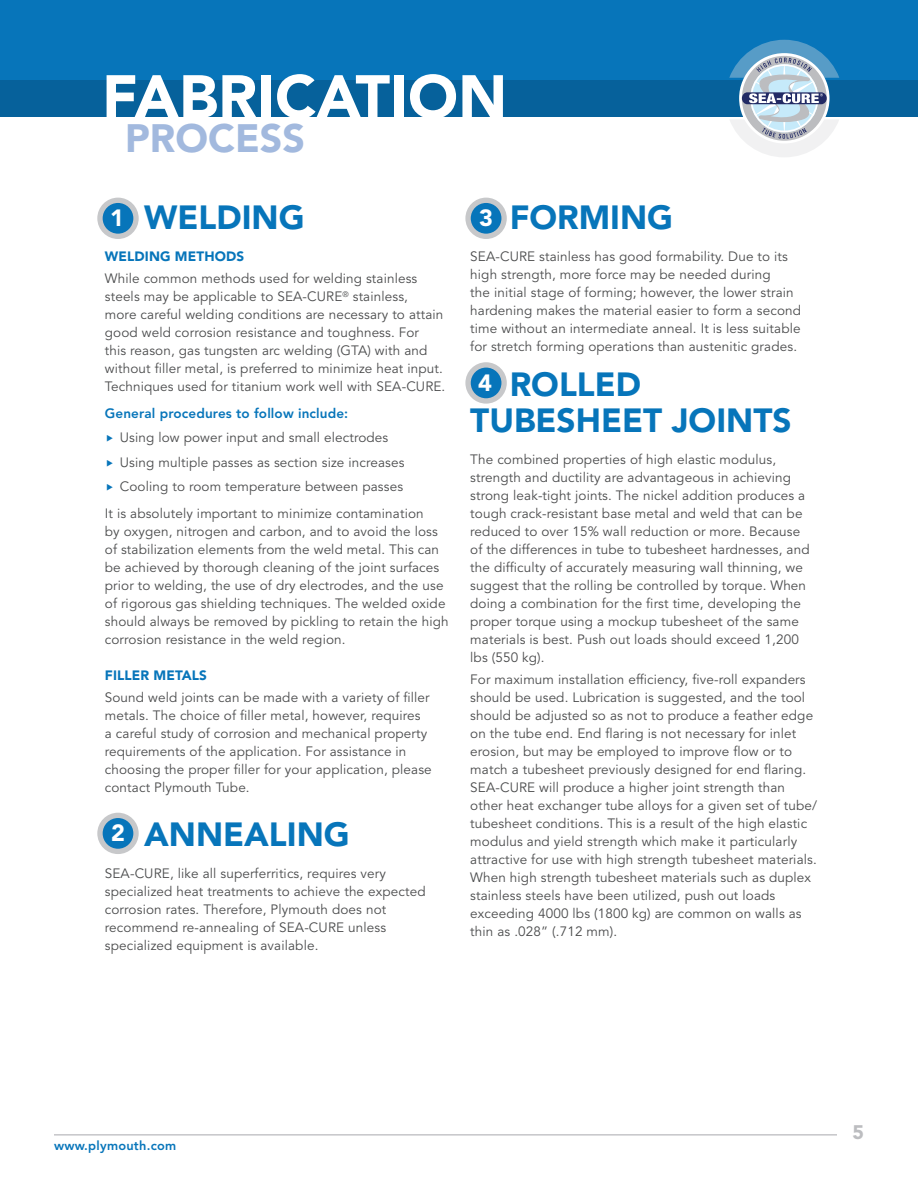
<style>
.page{position:relative;width:918px;height:1188px;background:#fff}
.page>*{position:absolute;margin:0;border:0;box-sizing:border-box;transform-origin:0 0}
.t1{font:900 60.3px "Avenir LT Std";color:#fff}
.t2{font:900 39.3px "Avenir LT Std";color:#a2b9de}
.t3{font:900 33.3px/36px "Avenir LT Std";color:#0775ba}
.t4{font:900 23.4px "Avenir LT Std";color:#fff}
.t5{font:900 19.5px "Avenir LT Std";color:#bcbdc0}
.t6{font:13.5px/18px "Avenir LT Std";letter-spacing:.01em;color:#4b4c4d}
.t7{font:800 13.5px "Avenir LT Std";color:#0775ba}
.t8{font:900 13.5px "Avenir LT Std";letter-spacing:.01em;color:#0775ba}
.t9{font:800 12.75px "Avenir LT Std";letter-spacing:.02em;color:#0775ba}
</style>
<div class="page">
<hr style="left:54px;top:1135px;width:783px;height:1px;background:#a8a9ad">
<div style="left:0;top:0;width:918px;height:117px;background:#0775ba"></div>
<div style="left:0;top:80px;width:918px;height:37px;background:#06619b"></div>
<svg style="left:729px;top:40px;width:110px;height:117px"></svg>
<div style="left:97px;top:198px;width:42px;height:41px;background:#c7c8ca;border-radius:50%"></div>
<div style="left:103px;top:203px;width:30px;height:31px;background:#0775ba;border-radius:50%"></div>
<div style="left:97px;top:813px;width:42px;height:41px;background:#c7c8ca;border-radius:50%"></div>
<div style="left:103px;top:818px;width:30px;height:31px;background:#0775ba;border-radius:50%"></div>
<div style="left:465px;top:198px;width:42px;height:41px;background:#c7c8ca;border-radius:50%"></div>
<div style="left:471px;top:203px;width:30px;height:31px;background:#0775ba;border-radius:50%"></div>
<svg style="left:465px;top:362px;width:42px;height:42px"></svg>
<div style="left:471px;top:368px;width:30px;height:30px;background:#0775ba;border-radius:50%"></div>
<h1 class="t1" style="left:102px;top:60px;width:407px">FABRICATION</h1>
<h2 class="t2" style="left:125px;top:114px;width:181px">PROCESS</h2>
<h3 class="t3" style="left:105px;top:200px;width:201px">1. WELDING</h3>
<p class="t8" style="left:105px;top:248px;width:141px">WELDING METHODS</p>
<p class="t6" style="left:105px;top:270px;width:342px">While common methods used for welding stainless steels may be applicable to SEA-CURE<sup>®</sup> stainless,<br>more careful welding conditions are necessary to attain good weld corrosion resistance and toughness. For<br>this reason, gas tungsten arc welding (GTA) with and without filler metal, is preferred to minimize heat input.<br>Techniques used for titanium work well with SEA-CURE.</p>
<p class="t7" style="left:105px;top:405px;width:245px">General procedures to follow include:</p>
<p class="t6" style="left:120px;top:426px;width:286px;line-height:24.5px">Using low power input and small electrodes<br>Using multiple passes as section size increases<br>Cooling to room temperature between passes</p>
<p class="t6" style="left:105px;top:505px;width:345px">It is absolutely important to minimize contamination<br>by oxygen, nitrogen and carbon, and to avoid the loss of stabilization elements from the weld metal. This can be achieved by thorough cleaning of the joint surfaces prior to welding, the use of dry electrodes, and the use of rigorous gas shielding techniques. The welded oxide should always be removed by pickling to retain the high corrosion resistance in the weld region.</p>
<p class="t8" style="left:105px;top:667px;width:104px">FILLER METALS</p>
<p class="t6" style="left:105px;top:689px;width:328px">Sound weld joints can be made with a variety of filler metals. The choice of filler metal, however, requires<br>a careful study of corrosion and mechanical property requirements of the application. For assistance in choosing the proper filler for your application, please contact Plymouth Tube.</p>
<h3 class="t3" style="left:105px;top:816px;width:246px">2. ANNEALING</h3>
<p class="t6" style="left:105px;top:864px;width:322px">SEA-CURE, like all superferritics, requires very specialized heat treatments to achieve the expected corrosion rates. Therefore, Plymouth does not recommend re-annealing of SEA-CURE unless specialized equipment is available.</p>
<h3 class="t4" style="left:110px;top:204px;width:15px">1</h3>
<h3 class="t4" style="left:111px;top:819px;width:15px">2</h3>
<h3 class="t3" style="left:470px;top:200px;width:204px">3. FORMING</h3>
<p class="t6" style="left:470px;top:248px;width:332px">SEA-CURE stainless has good formability. Due to its high strength, more force may be needed during<br>the initial stage of forming; however, the lower strain hardening makes the material easier to form a second time without an intermediate anneal. It is less suitable for stretch forming operations than austenitic grades.</p>
<h3 class="t3" style="left:470px;top:367px;width:323px">4. ROLLED<br>TUBESHEET JOINTS</h3>
<p class="t6" style="left:470px;top:451px;width:341px">The combined properties of high elastic modulus, strength and ductility are advantageous in achieving strong leak-tight joints. The nickel addition produces a tough crack-resistant base metal and weld that can be reduced to over 15% wall reduction or more. Because of the differences in tube to tubesheet hardnesses, and the difficulty of accurately measuring wall thinning, we suggest that the rolling be controlled by torque. When doing a combination for the first time, developing the proper torque using a mockup tubesheet of the same materials is best. Push out loads should exceed 1,200 lbs (550 kg).</p>
<p class="t6" style="left:470px;top:671px;width:348px">For maximum installation efficiency, five-roll expanders should be used. Lubrication is suggested, and the tool should be adjusted so as not to produce a feather edge on the tube end. End flaring is not necessary for inlet erosion, but may be employed to improve flow or to match a tubesheet previously designed for end flaring.<br>SEA-CURE will produce a higher joint strength than other heat exchanger tube alloys for a given set of tube/ tubesheet conditions. This is a result of the high elastic modulus and yield strength which make it particularly attractive for use with high strength tubesheet materials.<br>When high strength tubesheet materials such as duplex stainless steels have been utilized, push out loads exceeding 4000 lbs (1800 kg) are common on walls as thin as .028” (.712 mm).</p>
<h3 class="t4" style="left:479px;top:204px;width:15px">3</h3>
<h3 class="t4" style="left:478px;top:368px;width:15px">4</h3>
<p class="t9" style="left:54px;top:1138px;width:124px">www.plymouth.com</p>
<h3 class="t5" style="left:852px;top:1121px;width:13px">5</h3>
</div>
